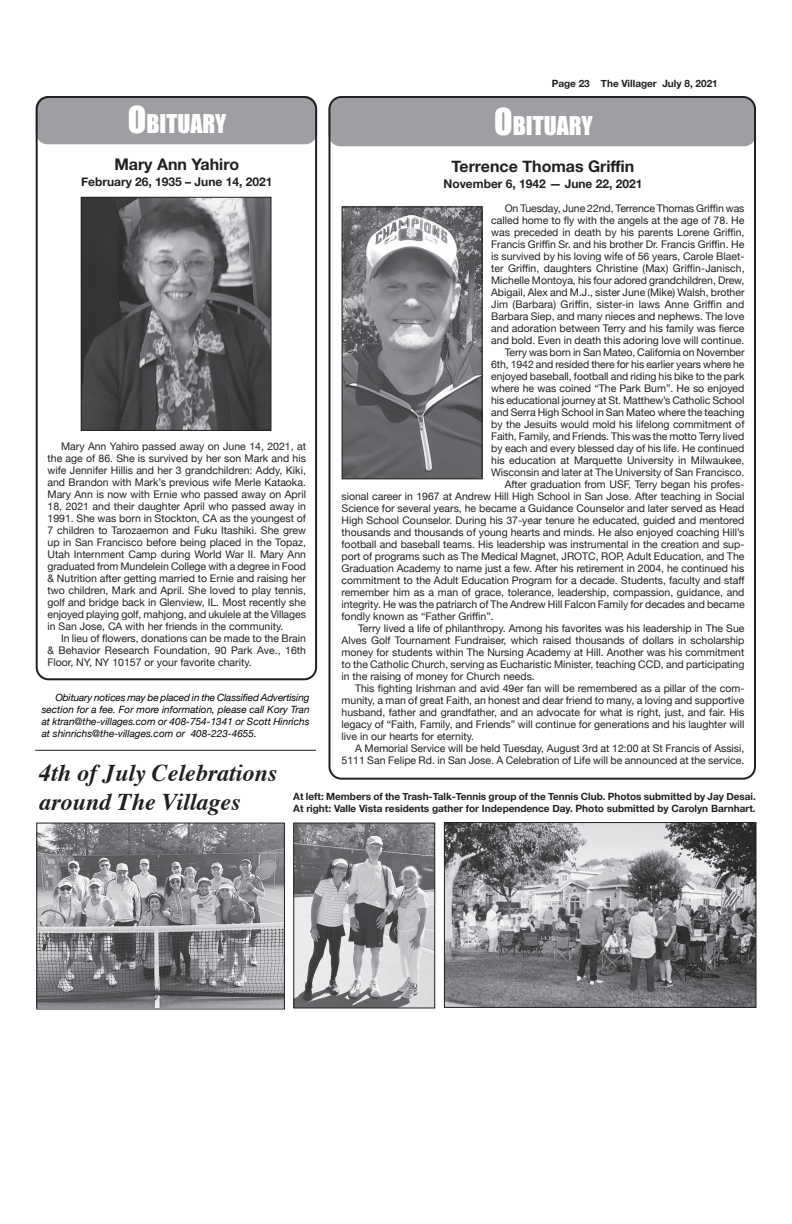
<style>
.page{position:relative;width:792px;height:1224px;background:#fff}
.page>*{position:absolute;margin:0;border:0;box-sizing:border-box;transform-origin:0 0}
.t1{font:italic 700 24px/28.8px "Times";color:#231f20}
.t2{font:23.8px "Impact";color:#fff}
.t3{font:700 16px "Helvetica Neue";color:#231f20}
.t4{font:700 12px "Helvetica Neue";color:#231f20}
.t5{font:10.5px/12px "Helvetica Neue";color:#231f20;text-align:justify}
.t6{font:italic 10px/12px "Helvetica Neue";color:#000;text-align:justify}
.t7{font:700 10px/12px "Helvetica Neue";color:#231f20}
.s1{font-size:34px}
</style>
<div class="page">
<hr style="left:35px;top:750px;width:281px;height:1px;background:#231f20">
<img style="left:83px;top:199px;width:186px;height:230px">
<div style="left:81px;top:197px;width:190px;height:234px;border:1px solid #231f20"></div>
<div style="left:36px;top:96px;width:281px;height:48px;background:#9d9fa2;border-radius:12px"></div>
<div style="left:36px;top:96px;width:281px;height:584px;border:2px solid #231f20;border-radius:12px"></div>
<img style="left:344px;top:208px;width:137px;height:269px">
<div style="left:342px;top:206px;width:141px;height:273px;border:1px solid #231f20"></div>
<div style="left:328px;top:98px;width:428px;height:48px;background:#9d9fa2;border-radius:12px"></div>
<div style="left:328px;top:96px;width:428px;height:684px;border:2px solid #231f20;border-radius:12px"></div>
<img style="left:446px;top:824px;width:308px;height:182px">
<div style="left:444px;top:822px;width:312px;height:186px;border:1px solid #231f20"></div>
<img style="left:295px;top:825px;width:138px;height:181px">
<div style="left:293px;top:823px;width:142px;height:185px;border:1px solid #231f20"></div>
<img style="left:38px;top:825px;width:245px;height:183px">
<div style="left:36px;top:823px;width:249px;height:187px;border:1px solid #231f20"></div>
<h2 class="t2" style="left:128px;top:109px;width:100px"><span class="s1">O</span>BITUARY</h2>
<p class="t7" style="left:552px;top:77px;width:168px">Page 23 The Villager July 8, 2021</p>
<h2 class="t2" style="left:494px;top:111px;width:100px"><span class="s1">O</span>BITUARY</h2>
<h3 class="t3" style="left:114px;top:155px;width:126px">Mary Ann Yahiro</h3>
<p class="t4" style="left:81px;top:175px;width:193px">February 26, 1935 – June 14, 2021</p>
<h3 class="t3" style="left:452px;top:157px;width:184px">Terrence Thomas Griffin</h3>
<p class="t4" style="left:444px;top:177px;width:200px">November 6, 1942 — June 22, 2021</p>
<p class="t5" style="left:505px;top:202px;width:241px">On Tuesday, June 22nd, Terrence Thomas Griffin was</p>
<p class="t5" style="left:491px;top:214px;width:255px">called home to fly with the angels at the age of 78. He</p>
<p class="t5" style="left:491px;top:226px;width:255px">was preceded in death by his parents Lorene Griffin,</p>
<p class="t5" style="left:491px;top:238px;width:255px">Francis Griffin Sr. and his brother Dr. Francis Griffin. He</p>
<p class="t5" style="left:491px;top:250px;width:255px">is survived by his loving wife of 56 years, Carole Blaet-</p>
<p class="t5" style="left:491px;top:262px;width:255px">ter Griffin, daughters Christine (Max) Griffin-Janisch,</p>
<p class="t5" style="left:491px;top:274px;width:255px">Michelle Montoya, his four adored grandchildren, Drew,</p>
<p class="t5" style="left:491px;top:286px;width:255px">Abigail, Alex and M.J., sister June (Mike) Walsh, brother</p>
<p class="t5" style="left:491px;top:298px;width:255px">Jim (Barbara) Griffin, sister-in laws Anne Griffin and</p>
<p class="t5" style="left:491px;top:310px;width:255px">Barbara Siep, and many nieces and nephews. The love</p>
<p class="t5" style="left:491px;top:322px;width:255px">and adoration between Terry and his family was fierce</p>
<p class="t5" style="left:491px;top:334px;width:255px">and bold. Even in death this adoring love will continue.</p>
<p class="t5" style="left:505px;top:346px;width:241px">Terry was born in San Mateo, California on November</p>
<p class="t5" style="left:491px;top:358px;width:255px">6th, 1942 and resided there for his earlier years where he</p>
<p class="t5" style="left:491px;top:370px;width:255px">enjoyed baseball, football and riding his bike to the park</p>
<p class="t5" style="left:491px;top:382px;width:255px">where he was coined “The Park Bum”. He so enjoyed</p>
<p class="t5" style="left:491px;top:394px;width:255px">his educational journey at St. Matthew’s Catholic School</p>
<p class="t5" style="left:491px;top:406px;width:255px">and Serra High School in San Mateo where the teaching</p>
<p class="t5" style="left:491px;top:418px;width:255px">by the Jesuits would mold his lifelong commitment of</p>
<p class="t5" style="left:491px;top:430px;width:255px">Faith, Family, and Friends. This was the motto Terry lived</p>
<p class="t5" style="left:491px;top:442px;width:255px">by each and every blessed day of his life. He continued</p>
<p class="t5" style="left:491px;top:454px;width:255px">his education at Marquette University in Milwaukee,</p>
<p class="t5" style="left:491px;top:466px;width:255px">Wisconsin and later at The University of San Francisco.</p>
<p class="t5" style="left:505px;top:478px;width:241px">After graduation from USF, Terry began his profes-</p>
<p class="t5" style="left:342px;top:490px;width:404px">sional career in 1967 at Andrew Hill High School in San Jose. After teaching in Social</p>
<p class="t5" style="left:342px;top:503px;width:404px">Science for several years, he became a Guidance Counselor and later served as Head</p>
<p class="t5" style="left:342px;top:515px;width:404px">High School Counselor. During his 37-year tenure he educated, guided and mentored</p>
<p class="t5" style="left:342px;top:527px;width:404px">thousands and thousands of young hearts and minds. He also enjoyed coaching Hill’s</p>
<p class="t5" style="left:342px;top:539px;width:404px">football and baseball teams. His leadership was instrumental in the creation and sup-</p>
<p class="t5" style="left:342px;top:551px;width:404px">port of programs such as The Medical Magnet, JROTC, ROP, Adult Education, and The</p>
<p class="t5" style="left:342px;top:563px;width:404px">Graduation Academy to name just a few. After his retirement in 2004, he continued his</p>
<p class="t5" style="left:342px;top:575px;width:404px">commitment to the Adult Education Program for a decade. Students, faculty and staff</p>
<p class="t5" style="left:342px;top:587px;width:404px">remember him as a man of grace, tolerance, leadership, compassion, guidance, and</p>
<p class="t5" style="left:342px;top:599px;width:405px">integrity. He was the patriarch of The Andrew Hill Falcon Family for decades and became</p>
<p class="t5" style="left:342px;top:611px;width:154px">fondly known as “Father Griffin”.</p>
<p class="t5" style="left:358px;top:623px;width:388px">Terry lived a life of philanthropy. Among his favorites was his leadership in The Sue</p>
<p class="t5" style="left:342px;top:635px;width:404px">Alves Golf Tournament Fundraiser, which raised thousands of dollars in scholarship</p>
<p class="t5" style="left:342px;top:647px;width:404px">money for students within The Nursing Academy at Hill. Another was his commitment</p>
<p class="t5" style="left:342px;top:659px;width:404px">to the Catholic Church, serving as Eucharistic Minister, teaching CCD, and participating</p>
<p class="t5" style="left:342px;top:671px;width:195px">in the raising of money for Church needs.</p>
<p class="t5" style="left:355px;top:683px;width:391px">This fighting Irishman and avid 49er fan will be remembered as a pillar of the com-</p>
<p class="t5" style="left:342px;top:695px;width:404px">munity, a man of great Faith, an honest and dear friend to many, a loving and supportive</p>
<p class="t5" style="left:342px;top:707px;width:404px">husband, father and grandfather, and an advocate for what is right, just, and fair. His</p>
<p class="t5" style="left:342px;top:719px;width:404px">legacy of “Faith, Family, and Friends” will continue for generations and his laughter will</p>
<p class="t5" style="left:342px;top:731px;width:134px">live in our hearts for eternity.</p>
<p class="t5" style="left:355px;top:743px;width:391px">A Memorial Service will be held Tuesday, August 3rd at 12:00 at St Francis of Assisi,</p>
<p class="t5" style="left:342px;top:755px;width:404px">5111 San Felipe Rd. in San Jose. A Celebration of Life will be announced at the service.</p>
<p class="t5" style="left:48px;top:440px;width:260px;text-indent:14px">Mary Ann Yahiro passed away on June 14, 2021, at the age of 86. She is survived by her son Mark and his wife Jennifer Hillis and her 3 grandchildren: Addy, Kiki, and Brandon with Mark’s previous wife Merle Kataoka.<br>Mary Ann is now with Ernie who passed away on April 18, 2021 and their daughter April who passed away in 1991. She was born in Stockton, CA as the youngest of 7 children to Tarozaemon and Fuku Itashiki. She grew up in San Francisco before being placed in the Topaz, Utah Internment Camp during World War II. Mary Ann graduated from Mundelein College with a degree in Food &amp; Nutrition after getting married to Ernie and raising her two children, Mark and April. She loved to play tennis, golf and bridge back in Glenview, IL. Most recently she enjoyed playing golf, mahjong, and ukulele at the Villages in San Jose, CA with her friends in the community.</p>
<p class="t5" style="left:48px;top:632px;width:260px;text-indent:14px">In lieu of flowers, donations can be made to the Brain &amp; Behavior Research Foundation, 90 Park Ave., 16th Floor, NY, NY 10157 or your favorite charity.</p>
<p class="t6" style="left:42px;top:691px;width:269px;text-indent:14px">Obituary notices may be placed in the Classified Advertising section for a fee. For more information, please call Kory Tran at ktran@the-villages.com or 408-754-1341 or Scott Hinrichs at shinrichs@the-villages.com or 408-223-4655.</p>
<h1 class="t1" style="left:39px;top:760px;width:240px">4th of July Celebrations around The Villages</h1>
<p class="t7" style="left:293px;top:791px;width:464px">At left: Members of the Trash-Talk-Tennis group of the Tennis Club. Photos submitted by Jay Desai.<br>At right: Valle Vista residents gather for Independence Day. Photo submitted by Carolyn Barnhart.</p>
</div>
